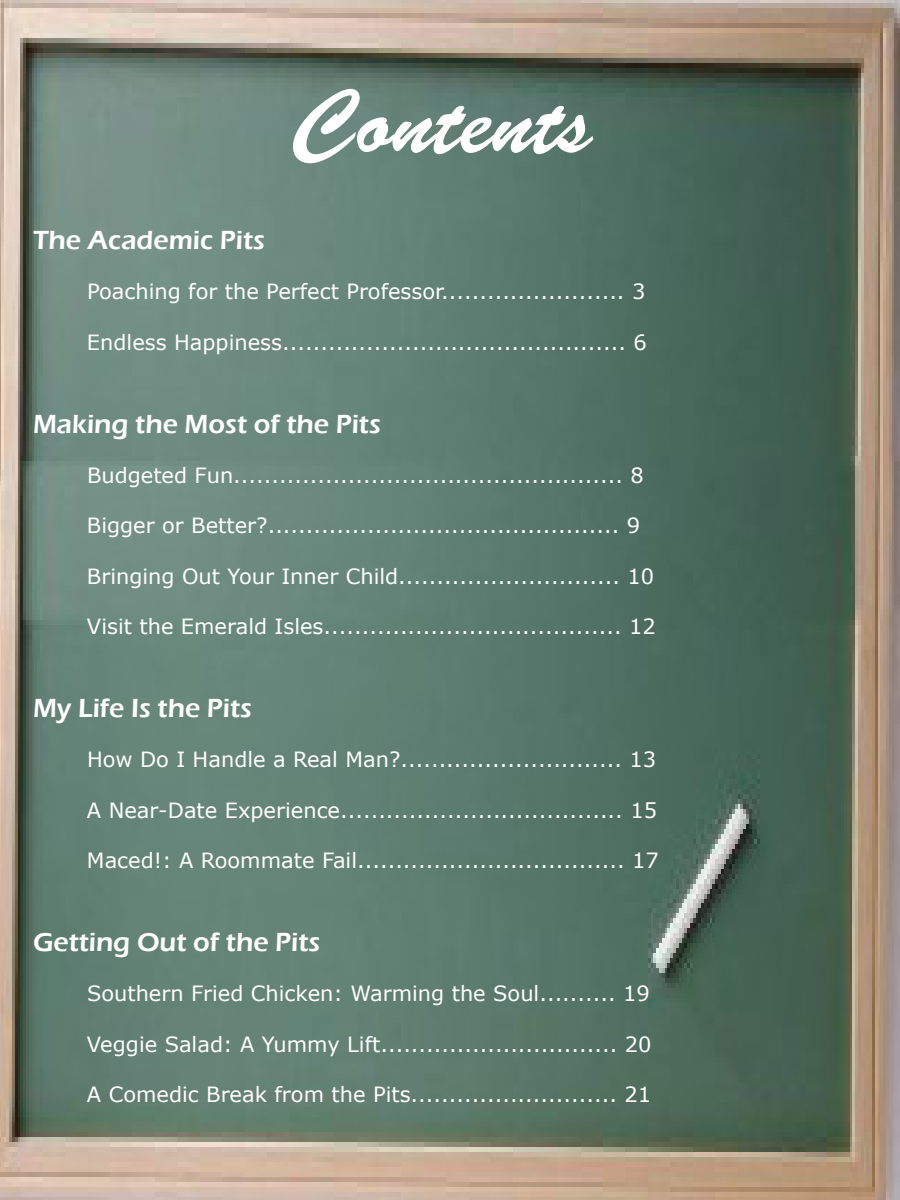
<style>
.page{position:relative;width:900px;height:1200px;background:#fff}
.page>*{position:absolute;margin:0;border:0;box-sizing:border-box;transform-origin:0 0}
.t1{font:90px "Brush Script Std";color:#fff}
.t2{font:600 27px "Eras ITC";color:#fff}
.t3{font:21px "Verdana";color:#fff}
</style>
<div class="page">
<img style="left:0;top:0;width:900px;height:1200px">
<p class="t1" style="left:294px;top:72px;width:301px">Contents</p>
<p class="t2" style="left:33px;top:225px;width:233px">The Academic Pits</p>
<p class="t3" style="left:87px;top:278px;width:560px">Poaching for the Perfect Professor........................ 3</p>
<p class="t3" style="left:87px;top:329px;width:561px">Endless Happiness............................................. 6</p>
<p class="t2" style="left:33px;top:408px;width:349px">Making the Most of the Pits</p>
<p class="t3" style="left:87px;top:462px;width:558px">Budgeted Fun................................................... 8</p>
<p class="t3" style="left:87px;top:512px;width:555px">Bigger or Better?.............................................. 9</p>
<p class="t3" style="left:87px;top:563px;width:569px">Bringing Out Your Inner Child............................. 10</p>
<p class="t3" style="left:87px;top:613px;width:570px">Visit the Emerald Isles....................................... 12</p>
<p class="t2" style="left:33px;top:693px;width:220px">My Life Is the Pits</p>
<p class="t3" style="left:87px;top:746px;width:571px">How Do I Handle a Real Man?............................. 13</p>
<p class="t3" style="left:87px;top:797px;width:572px">A Near-Date Experience..................................... 15</p>
<p class="t3" style="left:87px;top:847px;width:573px">Maced!: A Roommate Fail................................... 17</p>
<p class="t2" style="left:33px;top:927px;width:289px">Getting Out of the Pits</p>
<p class="t3" style="left:87px;top:980px;width:564px">Southern Fried Chicken: Warming the Soul.......... 19</p>
<p class="t3" style="left:87px;top:1031px;width:566px">Veggie Salad: A Yummy Lift............................... 20</p>
<p class="t3" style="left:87px;top:1081px;width:566px">A Comedic Break from the Pits........................... 21</p>
</div>
